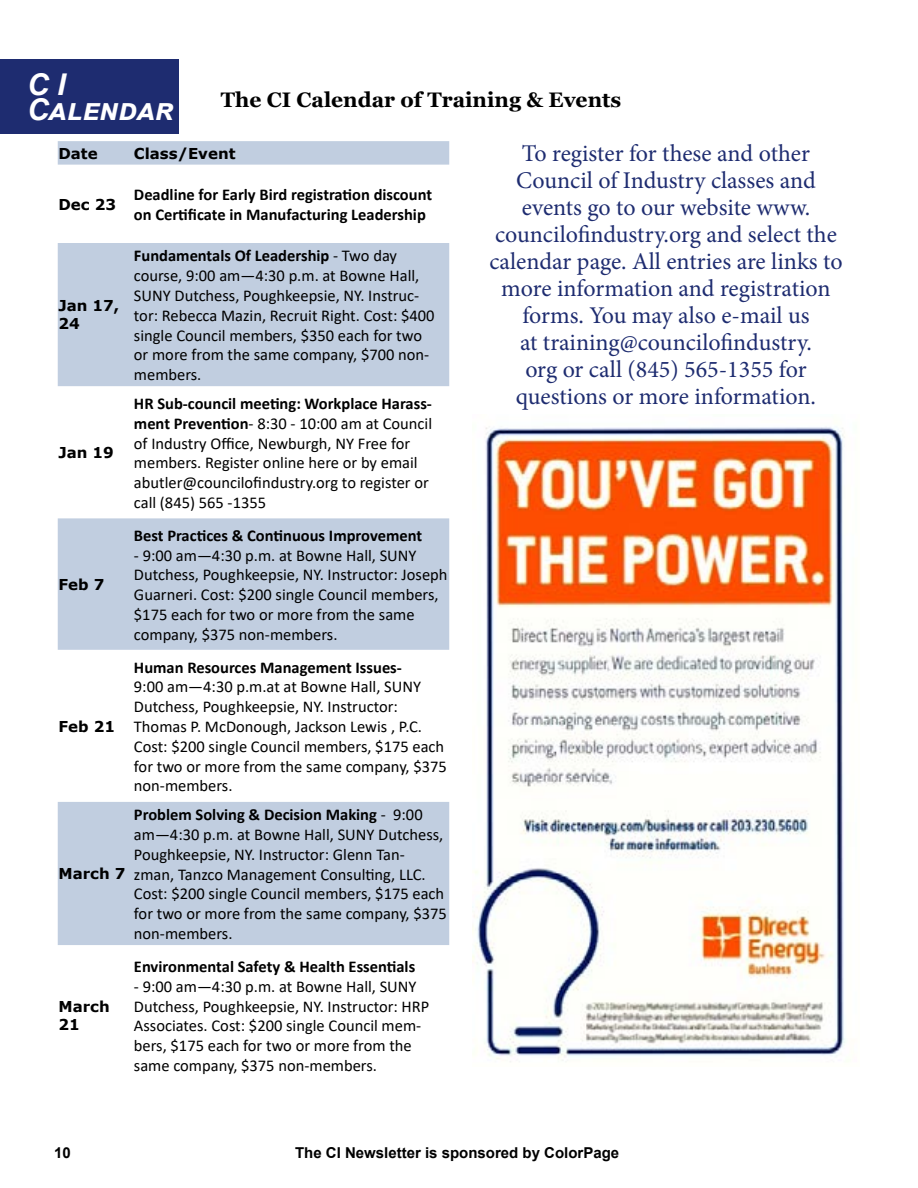
<style>
.page{position:relative;width:918px;height:1188px;background:#fff}
.page>*{position:absolute;margin:0;border:0;box-sizing:border-box;transform-origin:0 0}
.t1{font:italic 700 30px/25.5px "Arial";color:#fff}
.t2{font:24px/27px "Minion Pro";letter-spacing:-.005em;color:#1e2c70;text-align:center}
.t3{font:700 21px "Georgia";color:#000}
.t4{font:16.5px/19.8px "Calibri";color:#000}
.t5{font:700 16.5px/19.8px "Calibri";color:#000}
.t6{font:700 15px/18px "Verdana";color:#000}
.t7{font:700 15px "Arial";color:#000}
.s1{font-weight:700}
</style>
<div class="page">
<div style="left:0;top:59px;width:179px;height:75px;background:#1e2c70"></div>
<svg style="left:58px;top:141px;width:391px;height:804px;fill:#c1cee0"></svg>
<img style="left:472px;top:427px;width:373px;height:635px">
<h1 class="t1" style="left:27px;top:72px;width:148px">C I<br>Calendar</h1>
<p class="t6" style="left:58px;top:144px;width:41px">Date</p>
<p class="t6" style="left:134px;top:144px;width:103px">Class/Event</p>
<p class="t6" style="left:58px;top:195px;width:59px">Dec 23</p>
<p class="t5" style="left:134px;top:185px;width:300px">Deadline for Early Bird registration discount on Certificate in Manufacturing Leadership</p>
<p class="t3" style="left:221px;top:87px;width:402px">The CI Calendar of Training &amp; Events</p>
<p class="t2" style="left:489px;top:140px;width:355px">To register for these and other<br>Council of Industry classes and events go to our website www. councilofindustry.org and select the calendar page. All entries are links to more information and registration forms. You may also e-mail us<br>at training@councilofindustry.<br>org or call (845) 565-1355 for questions or more information.</p>
<p class="t4" style="left:134px;top:246px;width:302px"><span class="s1">Fundamentals Of Leadership</span> - Two day course, 9:00 am—4:30 p.m. at Bowne Hall, SUNY Dutchess, Poughkeepsie, NY. Instruc&shy;tor: Rebecca Mazin, Recruit Right. Cost: $400 single Council members, $350 each for two or more from the same company, $700 non&shy;members.</p>
<p class="t6" style="left:58px;top:297px;width:62px">Jan 17,<br>24</p>
<p class="t4" style="left:134px;top:393px;width:300px"><span class="s1">HR Sub-council meeting: Workplace Harass&shy;ment Prevention</span>- 8:30 - 10:00 am at Council of Industry Office, Newburgh, NY Free for members. Register online here or by email abutler@councilofindustry.org to register or call (845) 565 -1355</p>
<p class="t6" style="left:58px;top:443px;width:57px">Jan 19</p>
<p class="t6" style="left:58px;top:575px;width:47px">Feb 7</p>
<p class="t6" style="left:58px;top:717px;width:58px">Feb 21</p>
<p class="t6" style="left:58px;top:864px;width:68px">March 7</p>
<p class="t6" style="left:58px;top:997px;width:53px">March<br>21</p>
<p class="t5" style="left:134px;top:525px;width:290px">Best Practices &amp; Continuous Improvement</p>
<p class="t4" style="left:134px;top:545px;width:315px">- 9:00 am—4:30 p.m. at Bowne Hall, SUNY Dutchess, Poughkeepsie, NY. Instructor: Joseph Guarneri. Cost: $200 single Council members, $175 each for two or more from the same company, $375 non-members.</p>
<p class="t5" style="left:134px;top:657px;width:269px">Human Resources Management Issues-</p>
<p class="t4" style="left:134px;top:677px;width:315px">9:00 am—4:30 p.m.at at Bowne Hall, SUNY Dutchess, Poughkeepsie, NY. Instructor:<br>Thomas P. McDonough, Jackson Lewis , P.C.<br>Cost: $200 single Council members, $175 each for two or more from the same company, $375 non-members.</p>
<p class="t4" style="left:134px;top:804px;width:315px"><span class="s1">Problem Solving &amp; Decision Making</span> - 9:00 am—4:30 p.m. at Bowne Hall, SUNY Dutchess, Poughkeepsie, NY. Instructor: Glenn Tan&shy;zman, Tanzco Management Consulting, LLC.<br>Cost: $200 single Council members, $175 each for two or more from the same company, $375 non-members.</p>
<p class="t5" style="left:134px;top:956px;width:283px">Environmental Safety &amp; Health Essentials</p>
<p class="t4" style="left:134px;top:976px;width:297px">- 9:00 am—4:30 p.m. at Bowne Hall, SUNY Dutchess, Poughkeepsie, NY. Instructor: HRP Associates. Cost: $200 single Council mem&shy;bers, $175 each for two or more from the same company, $375 non-members.</p>
<p class="t7" style="left:54px;top:1143px;width:18px">10</p>
<p class="t7" style="left:295px;top:1143px;width:326px">The CI Newsletter is sponsored by ColorPage</p>
</div>
